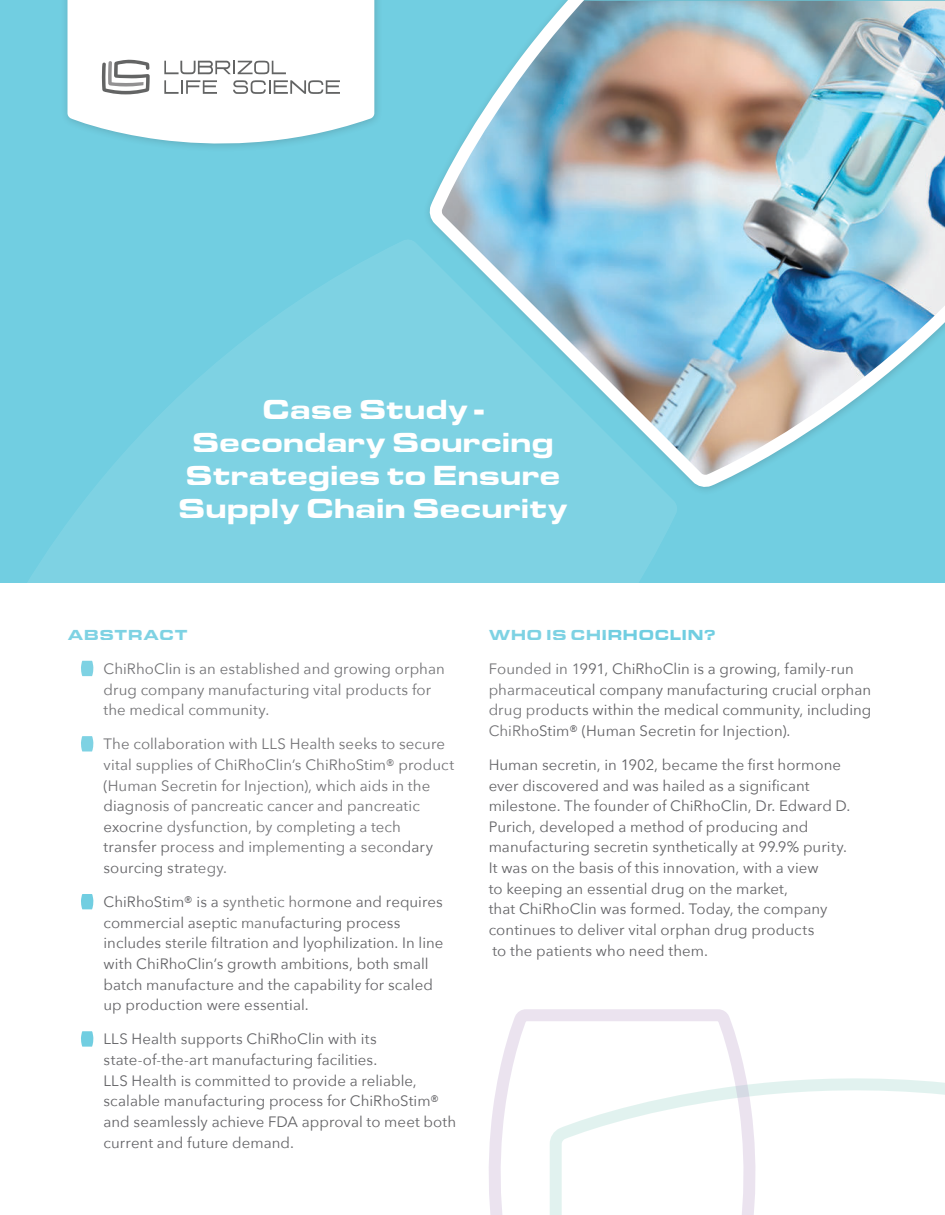
<style>
.page{position:relative;width:945px;height:1215px;background:#fff}
.page>*{position:absolute;margin:0;border:0;box-sizing:border-box;transform-origin:0 0}
.t1{font:900 28.5px/33px "Eurostile Extended";letter-spacing:-.03em;color:#fff;text-align:center}
.t2{font:15px/20.7px "Avenir Next";letter-spacing:.005em;color:#636366}
.t3{font:900 15px "Eurostile Extended";letter-spacing:.01em;color:#71cee1}
</style>
<div class="page">
<svg style="left:81px;top:1031px;width:13px;height:16px"></svg>
<div style="left:0;top:0;width:945px;height:582px;background:#71cee1"></div>
<div style="left:60px;top:0;width:323px;height:153px;background:#231f20;opacity:.2"></div>
<img style="left:428px;top:0;width:517px;height:490px">
<svg style="left:757px;top:1078px;width:188px;height:18px"></svg>
<svg style="left:489px;top:1009px;width:268px;height:206px"></svg>
<svg style="left:0;top:239px;width:678px;height:671px"></svg>
<svg style="left:67px;top:0;width:307px;height:148px;background:#eaf2f4"></svg>
<h1 class="t1" style="left:178px;top:395px;width:392px">Case Study -<br>Secondary Sourcing<br>Strategies to Ensure<br>Supply Chain Security</h1>
<p class="t3" style="left:68px;top:628px;width:121px">ABSTRACT</p>
<p class="t2" style="left:104px;top:660px;width:343px">ChiRhoClin is an established and growing orphan drug company manufacturing vital products for the medical community.</p>
<p class="t2" style="left:104px;top:735px;width:352px">The collaboration with LLS Health seeks to secure vital supplies of ChiRhoClin’s ChiRhoStim® product (Human Secretin for Injection), which aids in the diagnosis of pancreatic cancer and pancreatic exocrine dysfunction, by completing a tech transfer process and implementing a secondary sourcing strategy.</p>
<p class="t2" style="left:104px;top:893px;width:342px">ChiRhoStim® is a synthetic hormone and requires commercial aseptic manufacturing process includes sterile filtration and lyophilization. In line with ChiRhoClin’s growth ambitions, both small batch manufacture and the capability for scaled up production were essential.</p>
<p class="t2" style="left:104px;top:1030px;width:354px">LLS Health supports ChiRhoClin with its state-of-the-art manufacturing facilities.<br>LLS Health is committed to provide a reliable, scalable manufacturing process for ChiRhoStim® and seamlessly achieve FDA approval to meet both current and future demand.</p>
<p class="t3" style="left:489px;top:628px;width:229px">WHO IS CHIRHOCLIN?</p>
<p class="t2" style="left:489px;top:660px;width:384px">Founded in 1991, ChiRhoClin is a growing, family-run pharmaceutical company manufacturing crucial orphan drug products within the medical community, including ChiRhoStim® (Human Secretin for Injection).</p>
<p class="t2" style="left:489px;top:754px;width:363px">Human secretin, in 1902, became the first hormone ever discovered and was hailed as a significant milestone. The founder of ChiRhoClin, Dr. Edward D.<br>Purich, developed a method of producing and manufacturing secretin synthetically at 99.9% purity.<br>It was on the basis of this innovation, with a view<br>to keeping an essential drug on the market,<br>that ChiRhoClin was formed. Today, the company continues to deliver vital orphan drug products<br>to the patients who need them.</p>
</div>
